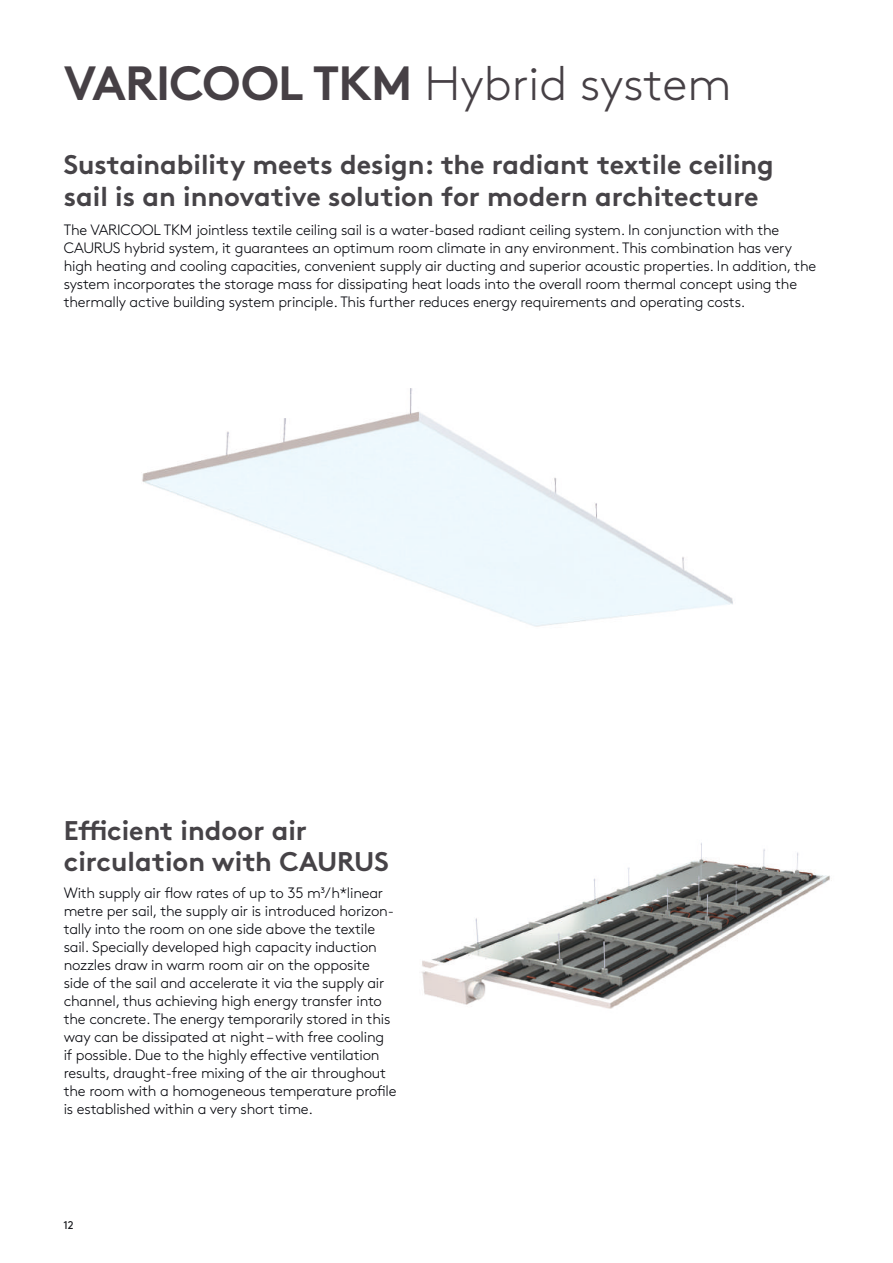
<style>
.page{position:relative;width:893px;height:1263px;background:#fff}
.page>*{position:absolute;margin:0;border:0;box-sizing:border-box;transform-origin:0 0}
.t1{font:300 48px "Swegon Brown";color:#464045}
.t2{font:700 27px/31.5px "Swegon Brown";color:#464347}
.t3{font:300 15px/18px "Swegon Brown";letter-spacing:-.015em;color:#010208}
.t4{font:11.25px "Swegon Brown";color:#1b1c20}
.s1{font-weight:700}
</style>
<div class="page">
<img style="left:421px;top:842px;width:411px;height:167px">
<img style="left:142px;top:388px;width:591px;height:239px">
<h1 class="t1" style="left:64px;top:48px;width:669px"><span class="s1">VARICOOL TKM</span> Hybrid system</h1>
<h2 class="t2" style="left:64px;top:146px;width:712px">Sustainability meets design: the radiant textile ceiling sail is an innovative solution for modern architecture</h2>
<p class="t3" style="left:64px;top:219px;width:754px">The VARICOOL TKM jointless textile ceiling sail is a water-based radiant ceiling system. In conjunction with the CAURUS hybrid system, it guarantees an optimum room climate in any environment. This combination has very high heating and cooling capacities, convenient supply air ducting and superior acoustic properties. In addition, the system incorporates the storage mass for dissipating heat loads into the overall room thermal concept using the thermally active building system principle. This further reduces energy requirements and operating costs.</p>
<h2 class="t2" style="left:64px;top:812px;width:327px">Efficient indoor air circulation with CAURUS</h2>
<p class="t3" style="left:64px;top:883px;width:334px">With supply air flow rates of up to 35 m³/h*linear metre per sail, the supply air is introduced horizon&shy;tally into the room on one side above the textile sail. Specially developed high capacity induction nozzles draw in warm room air on the opposite side of the sail and accelerate it via the supply air channel, thus achieving high energy transfer into the concrete. The energy temporarily stored in this way can be dissipated at night – with free cooling<br>if possible. Due to the highly effective ventilation results, draught-free mixing of the air throughout the room with a homogeneous temperature profile is established within a very short time.</p>
<p class="t4" style="left:63px;top:1216px;width:12px">12</p>
</div>
